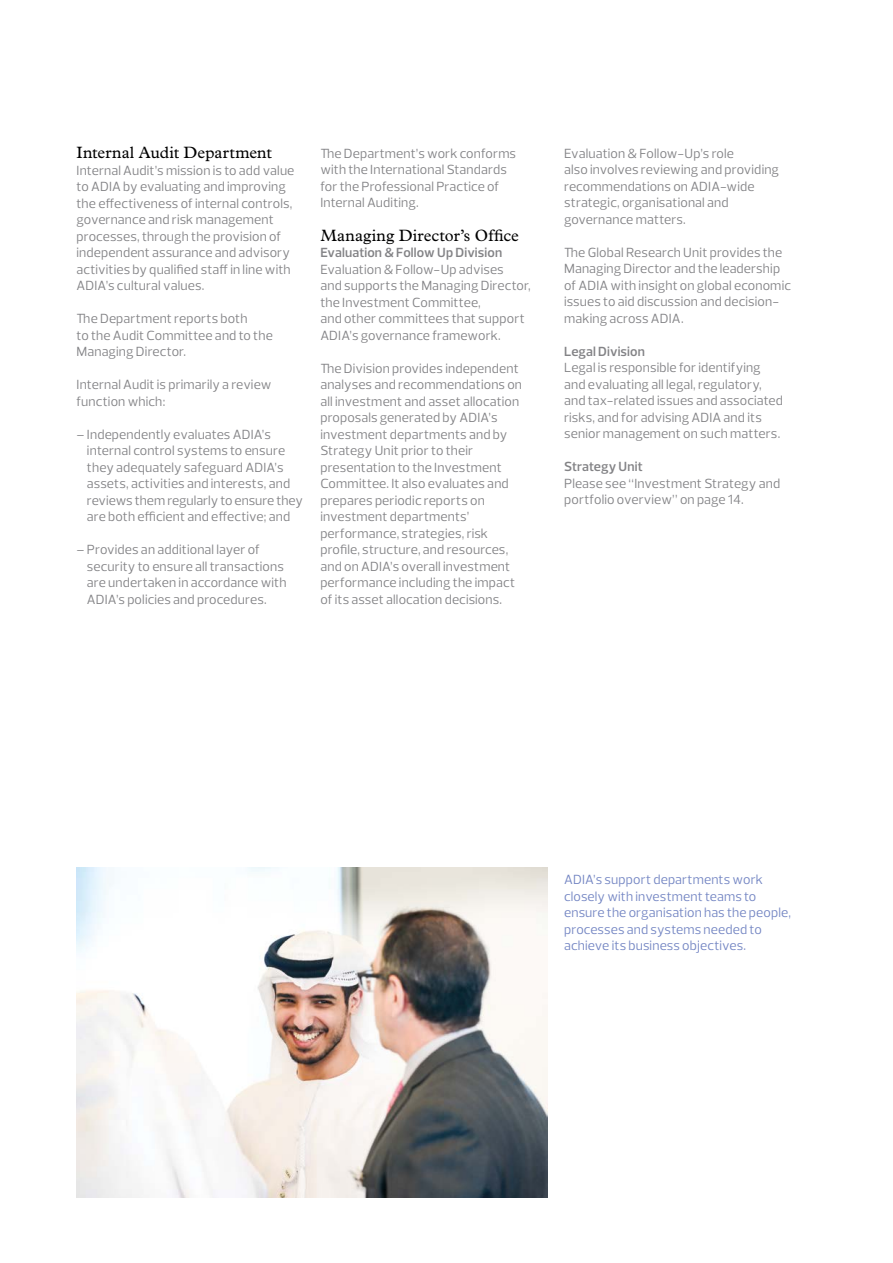
<style>
.page{position:relative;width:893px;height:1263px;background:#fff}
.page>*{position:absolute;margin:0;border:0;box-sizing:border-box;transform-origin:0 0}
.t1{font:16.5px "Plantin";letter-spacing:.005em;color:#000}
.t2{font:13.5px/16.5px "Prelo";letter-spacing:.01em;color:#838386}
.t3{font:13.5px/16.5px "Prelo";letter-spacing:.01em;color:#7486c3}
.t4{font:600 13.5px "Prelo";letter-spacing:.01em;color:#838386}
</style>
<div class="page">
<img style="left:77px;top:868px;width:470px;height:330px">
<p class="t1" style="left:77px;top:143px;width:197px">Internal Audit Department</p>
<p class="t2" style="left:77px;top:162px;width:219px">Internal Audit’s mission is to add value to ADIA by evaluating and improving the effectiveness of internal controls, governance and risk management processes, through the provision of independent assurance and advisory activities by qualified staff in line with ADIA’s cultural values.</p>
<p class="t2" style="left:77px;top:310px;width:198px">The Department reports both<br>to the Audit Committee and to the<br>Managing Director.</p>
<p class="t2" style="left:77px;top:376px;width:196px">Internal Audit is primarily a review function which:</p>
<p class="t2" style="left:87px;top:426px;width:218px;text-indent:-10px">– Independently evaluates ADIA’s internal control systems to ensure they adequately safeguard ADIA’s assets, activities and interests, and reviews them regularly to ensure they are both efficient and effective; and</p>
<p class="t2" style="left:87px;top:541px;width:201px;text-indent:-10px">– Provides an additional layer of security to ensure all transactions are undertaken in accordance with ADIA’s policies and procedures.</p>
<p class="t2" style="left:320px;top:145px;width:197px">The Department’s work conforms with the International Standards for the Professional Practice of<br>Internal Auditing.</p>
<p class="t1" style="left:320px;top:226px;width:200px">Managing Director’s Office</p>
<p class="t4" style="left:320px;top:244px;width:183px">Evaluation &amp; Follow Up Division</p>
<p class="t2" style="left:320px;top:261px;width:212px">Evaluation &amp; Follow-Up advises<br>and supports the Managing Director, the Investment Committee,<br>and other committees that support<br>ADIA’s governance framework.</p>
<p class="t2" style="left:320px;top:360px;width:203px">The Division provides independent analyses and recommendations on all investment and asset allocation proposals generated by ADIA’s investment departments and by<br>Strategy Unit prior to their presentation to the Investment<br>Committee. It also evaluates and prepares periodic reports on investment departments’ performance, strategies, risk profile, structure, and resources, and on ADIA’s overall investment performance including the impact of its asset allocation decisions.</p>
<p class="t2" style="left:564px;top:145px;width:216px">Evaluation &amp; Follow-Up’s role<br>also involves reviewing and providing recommendations on ADIA-wide strategic, organisational and governance matters.</p>
<p class="t2" style="left:564px;top:244px;width:228px">The Global Research Unit provides the Managing Director and the leadership of ADIA with insight on global economic issues to aid discussion and decision&shy;making across ADIA.</p>
<p class="t4" style="left:564px;top:343px;width:82px">Legal Division</p>
<p class="t2" style="left:564px;top:360px;width:220px">Legal is responsible for identifying and evaluating all legal, regulatory, and tax-related issues and associated risks, and for advising ADIA and its senior management on such matters.</p>
<p class="t4" style="left:564px;top:458px;width:80px">Strategy Unit</p>
<p class="t2" style="left:564px;top:475px;width:218px">Please see “Investment Strategy and portfolio overview” on page 14.</p>
<p class="t3" style="left:564px;top:871px;width:228px">ADIA’s support departments work closely with investment teams to ensure the organisation has the people, processes and systems needed to achieve its business objectives.</p>
</div>
